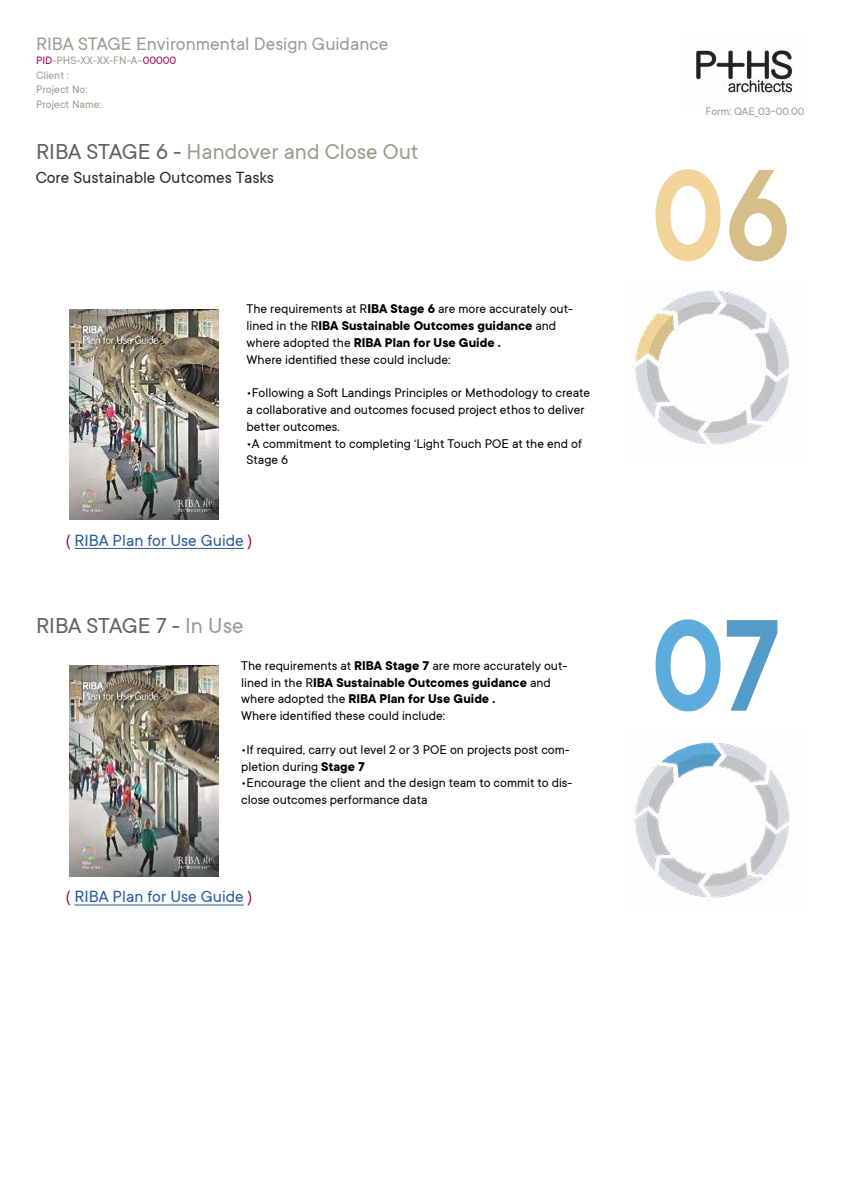
<style>
.page{position:relative;width:842px;height:1191px;background:#fff}
.page>*{position:absolute;margin:0;border:0;box-sizing:border-box;transform-origin:0 0}
.t1{font:600 143.8px "TT Commons";color:#f1d49a;scale:.87 1}
.t2{font:600 143.8px "TT Commons";color:#5eacdc;scale:.87 1}
.t3{font:24px "TT Commons";color:#9d9b8d}
.t4{font:24px "TT Commons";color:#616267}
.t5{font:20px "TT Commons";color:#9d9b8d}
.t6{font:18px "TT Commons";color:#275b9b}
.t7{font:18px "TT Commons";color:#282827}
.t8{font:14px/16.8px "TT Commons";color:#000}
.t9{font:12px/14.4px "TT Commons";color:#9d9b8d}
.s1{color:#9f0243}
.s2{color:#616267}
.s3{font-weight:700}
.s4{color:#9d9b8d}
.s5{color:#d5be8a}
.s6{color:#549bc7}
</style>
<div class="page">
<img style="left:692px;top:44px;width:102px;height:50px">
<img style="left:631px;top:290px;width:160px;height:159px">
<img style="left:631px;top:742px;width:158px;height:160px">
<img style="left:70px;top:309px;width:149px;height:210px">
<hr style="left:75px;top:548px;width:169px;height:1px;background:#275b9b">
<img style="left:70px;top:665px;width:149px;height:211px">
<hr style="left:75px;top:904px;width:169px;height:1px;background:#275b9b">
<h3 class="t5" style="left:36px;top:33px;width:354px">RIBA STAGE Environmental Design Guidance</h3>
<p class="t9" style="left:36px;top:54px;width:142px"><span class="s1">PID</span>-PHS-XX-XX-FN-A-<span class="s1">00000<br></span>Client :<br>Project No:<br>Project Name:</p>
<h2 class="t3" style="left:36px;top:138px;width:384px"><span class="s2">RIBA STAGE 6 -</span> Handover and Close Out</h2>
<p class="t7" style="left:36px;top:167px;width:240px">Core Sustainable Outcomes Tasks</p>
<p class="t8" style="left:247px;top:301px;width:328px">The requirements at R<span class="s3">IBA Stage 6</span> are more accurately out&shy;lined in the R<span class="s3">IBA Sustainable Outcomes guidance</span> and where adopted the <span class="s3">RIBA Plan for Use Guide .<br></span>Where identified these could include:</p>
<p class="t8" style="left:247px;top:385px;width:345px">•Following a Soft Landings Principles or Methodology to create a collaborative and outcomes focused project ethos to deliver better outcomes.</p>
<p class="t8" style="left:247px;top:435px;width:337px">•A commitment to completing ‘Light Touch POE at the end of<br>Stage 6</p>
<p class="t6" style="left:66px;top:530px;width:188px"><span class="s1">(</span> RIBA Plan for Use Guide <span class="s1">)</span></p>
<h2 class="t4" style="left:36px;top:612px;width:209px">RIBA STAGE 7 - <span class="s4">In Use</span></h2>
<p class="t8" style="left:241px;top:657px;width:328px">The requirements at <span class="s3">RIBA Stage 7</span> are more accurately out&shy;lined in the R<span class="s3">IBA Sustainable Outcomes guidance</span> and where adopted the <span class="s3">RIBA Plan for Use Guide .<br></span>Where identified these could include:</p>
<p class="t8" style="left:241px;top:741px;width:330px">•If required, carry out level 2 or 3 POE on projects post com&shy;pletion during <span class="s3">Stage 7</span></p>
<p class="t8" style="left:241px;top:775px;width:332px">•Encourage the client and the design team to commit to dis&shy;close outcomes performance data</p>
<p class="t6" style="left:66px;top:887px;width:188px"><span class="s1">(</span> RIBA Plan for Use Guide <span class="s1">)</span></p>
<p class="t9" style="left:706px;top:104px;width:101px">Form: QAE_03-00.00</p>
<h1 class="t1" style="left:650px;top:137px;width:162px">0<span class="s5">6</span></h1>
<h1 class="t2" style="left:650px;top:587px;width:151px">0<span class="s6">7</span></h1>
</div>
